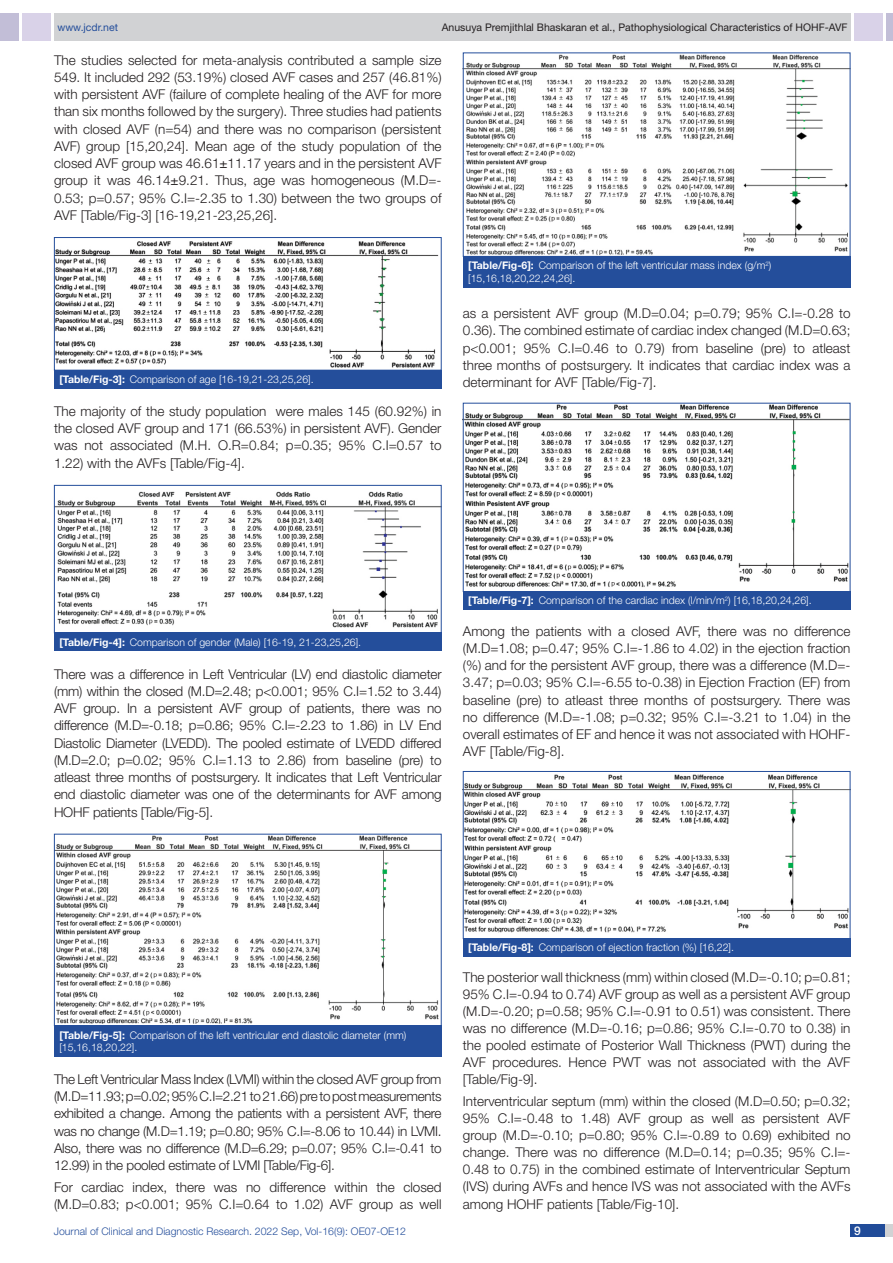
<style>
.page{position:relative;width:893px;height:1263px;background:#fff}
.page>*{position:absolute;margin:0;border:0;box-sizing:border-box;transform-origin:0 0}
.Body_text{font:300 13.5px/17.2px "Helvetica Neue";color:#231f20;text-align:justify}
.t1{font:500 12px "Helvetica Neue";color:#fff}
.TABLE_FIG{font:300 10.5px/12.6px "Helvetica Neue";color:#fff}
.t2{font:10.5px "Helvetica Neue";color:#231f20}
.t3{font:300 10.5px "Helvetica Neue";color:#244e9b}
.t4{font:10.5px "Helvetica Neue";color:#244e9b}
.s1{font-weight:400}
.s2{font-weight:700}
</style>
<div class="page">
<div style="left:54px;top:13px;width:796px;height:28px;background:#d1d2d4"></div>
<div style="left:0;top:13px;width:19px;height:28px;background:#c2bed7"></div>
<div style="left:22px;top:13px;width:29px;height:28px;background:#d9d2e8"></div>
<div style="left:886px;top:13px;width:7px;height:28px;background:#c2bed7"></div>
<div style="left:854px;top:13px;width:29px;height:28px;background:#d9d2e8"></div>
<div style="left:850px;top:1224px;width:43px;height:13px;background:#d1d2d4"></div>
<div style="left:850px;top:1224px;width:35px;height:13px;background:#214c99"></div>
<img style="left:56px;top:241px;width:383px;height:127px">
<div style="left:54px;top:237px;width:388px;height:133px;border:1px solid #244e9b"></div>
<div style="left:54px;top:370px;width:388px;height:19px;background:#244e9b"></div>
<img style="left:465px;top:55px;width:383px;height:200px">
<div style="left:463px;top:256px;width:387px;height:31px;background:#244e9b"></div>
<img style="left:465px;top:405px;width:383px;height:183px">
<div style="left:463px;top:591px;width:387px;height:19px;background:#244e9b"></div>
<img style="left:465px;top:774px;width:383px;height:159px">
<div style="left:463px;top:771px;width:387px;height:168px;border:1px solid #244e9b"></div>
<div style="left:463px;top:938px;width:387px;height:19px;background:#244e9b"></div>
<img style="left:56px;top:491px;width:384px;height:137px">
<div style="left:54px;top:485px;width:388px;height:148px;border:1px solid #244e9b"></div>
<div style="left:54px;top:632px;width:387px;height:19px;background:#244e9b"></div>
<img style="left:56px;top:836px;width:384px;height:188px">
<div style="left:54px;top:834px;width:388px;height:192px;border:1px solid #244e9b"></div>
<div style="left:54px;top:1025px;width:388px;height:31px;background:#244e9b"></div>
<p class="t4" style="left:57px;top:21px;width:62px">www.jcdr.net</p>
<p class="t2" style="left:442px;top:21px;width:407px">Anusuya Premjithlal Bhaskaran et al., Pathophysiological Characteristics of HOHF-AVF</p>
<p class="Body_text" style="left:54px;top:51px;width:389px">The studies selected for meta-analysis contributed a sample size 549. It included 292 (53.19%) closed AVF cases and 257 (46.81%) with persistent AVF (failure of complete healing of the AVF for more than six months followed by the surgery). Three studies had patients with closed AVF (n=54) and there was no comparison (persistent AVF) group [15,20,24]. Mean age of the study population of the closed AVF group was 46.61<span class="s1">±</span>11.17 years and in the persistent AVF group it was 46.14<span class="s1">±</span>9.21. Thus, age was homogeneous (M.D=- 0.53; p=0.57; 95% C.I=-2.35 to 1.30) between the two groups of AVF [Table/Fig-3] [16-19,21-23,25,26].</p>
<p class="TABLE_FIG" style="left:59px;top:373px;width:256px"><span class="s2">[Table/Fig-3]:</span> Comparison of age [16-19,21-23,25,26].</p>
<p class="Body_text" style="left:54px;top:402px;width:389px">The majority of the study population were males 145 (60.92%) in the closed AVF group and 171 (66.53%) in persistent AVF). Gender was not associated (M.H. O.R=0.84; p=0.35; 95% C.I=0.57 to 1.22) with the AVFs [Table/Fig-4].</p>
<p class="TABLE_FIG" style="left:468px;top:259px;width:305px"><span class="s2">[Table/Fig-6]:</span> Comparison of the left ventricular mass index (g/m<sup>2</sup>) [15,16,18,20,22,24,26].</p>
<p class="Body_text" style="left:463px;top:304px;width:389px">as a persistent AVF group (M.D=0.04; p=0.79; 95% C.I=-0.28 to 0.36). The combined estimate of cardiac index changed (M.D=0.63; p&lt;0.001; 95% C.I=0.46 to 0.79) from baseline (pre) to atleast three months of postsurgery. It indicates that cardiac index was a determinant for AVF [Table/Fig-7].</p>
<p class="TABLE_FIG" style="left:59px;top:636px;width:303px"><span class="s2">[Table/Fig-4]:</span> Comparison of gender (Male) [16-19, 21-23,25,26].</p>
<p class="Body_text" style="left:54px;top:665px;width:389px">There was a difference in Left Ventricular (LV) end diastolic diameter (mm) within the closed (M.D=2.48; p&lt;0.001; 95% C.I=1.52 to 3.44)<br>AVF group. In a persistent AVF group of patients, there was no difference (M.D=-0.18; p=0.86; 95% C.I=-2.23 to 1.86) in LV End Diastolic Diameter (LVEDD). The pooled estimate of LVEDD differed (M.D=2.0; p=0.02; 95% C.I=1.13 to 2.86) from baseline (pre) to atleast three months of postsurgery. It indicates that Left Ventricular end diastolic diameter was one of the determinants for AVF among HOHF patients [Table/Fig-5].</p>
<p class="TABLE_FIG" style="left:468px;top:594px;width:345px"><span class="s2">[Table/Fig-7]:</span> Comparison of the cardiac index (l/min/m<sup>2</sup>) [16,18,20,24,26].</p>
<p class="Body_text" style="left:463px;top:622px;width:389px">Among the patients with a closed AVF, there was no difference (M.D=1.08; p=0.47; 95% C.I=-1.86 to 4.02) in the ejection fraction (%) and for the persistent AVF group, there was a difference (M.D=- 3.47; p=0.03; 95% C.I=-6.55 to-0.38) in Ejection Fraction (EF) from baseline (pre) to atleast three months of postsurgery. There was no difference (M.D=-1.08; p=0.32; 95% C.I=-3.21 to 1.04) in the overall estimates of EF and hence it was not associated with HOHF-AVF [Table/Fig-8].</p>
<p class="TABLE_FIG" style="left:59px;top:1028px;width:349px"><span class="s2">[Table/Fig-5]:</span> Comparison of the left ventricular end diastolic diameter (mm) [15,16,18,20,22].</p>
<p class="Body_text" style="left:54px;top:1070px;width:389px">The Left Ventricular Mass Index (LVMI) within the closed AVF group from (M.D=11.93; p=0.02; 95% C.I=2.21 to 21.66) pre to post measurements exhibited a change. Among the patients with a persistent AVF, there was no change (M.D=1.19; p=0.80; 95% C.I=-8.06 to 10.44) in LVMI.<br>Also, there was no difference (M.D=6.29; p=0.07; 95% C.I=-0.41 to 12.99) in the pooled estimate of LVMI [Table/Fig-6].</p>
<p class="Body_text" style="left:54px;top:1178px;width:389px">For cardiac index, there was no difference within the closed (M.D=0.83; p&lt;0.001; 95% C.I=0.64 to 1.02) AVF group as well</p>
<p class="TABLE_FIG" style="left:468px;top:941px;width:267px"><span class="s2">[Table/Fig-8]:</span> Comparison of ejection fraction (%) [16,22].</p>
<p class="Body_text" style="left:463px;top:968px;width:389px">The posterior wall thickness (mm) within closed (M.D=-0.10; p=0.81; 95% C.I=-0.94 to 0.74) AVF group as well as a persistent AVF group (M.D=-0.20; p=0.58; 95% C.I=-0.91 to 0.51) was consistent. There was no difference (M.D=-0.16; p=0.86; 95% C.I=-0.70 to 0.38) in the pooled estimate of Posterior Wall Thickness (PWT) during the AVF procedures. Hence PWT was not associated with the AVF [Table/Fig-9].</p>
<p class="Body_text" style="left:463px;top:1092px;width:389px">Interventricular septum (mm) within the closed (M.D=0.50; p=0.32; 95% C.I=-0.48 to 1.48) AVF group as well as persistent AVF group (M.D=-0.10; p=0.80; 95% C.I=-0.89 to 0.69) exhibited no change. There was no difference (M.D=0.14; p=0.35; 95% C.I=- 0.48 to 0.75) in the combined estimate of Interventricular Septum (IVS) during AVFs and hence IVS was not associated with the AVFs among HOHF patients [Table/Fig-10].</p>
<p class="t3" style="left:54px;top:1225px;width:354px">Journal of Clinical and Diagnostic Research. 2022 Sep, Vol-16(9): OE07-OE12</p>
<p class="t1" style="left:854px;top:1223px;width:8px">9</p>
</div>
